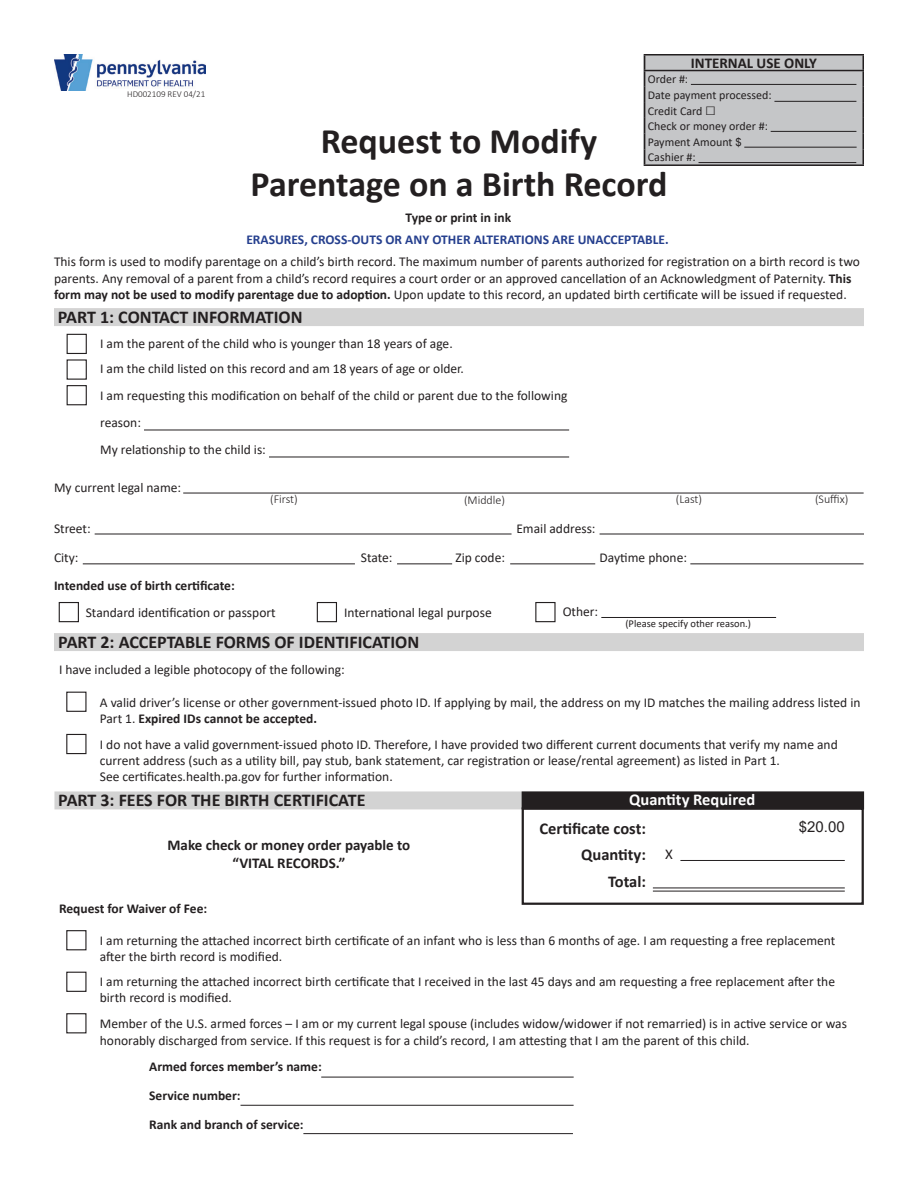
<style>
.page{position:relative;width:918px;height:1188px;background:#fff}
.page>*{position:absolute;margin:0;border:0;box-sizing:border-box;transform-origin:0 0}
.t1{font:700 36px/43.2px "Calibri";color:#231f20;text-align:center}
.t2{font:700 18px "Calibri";color:#231f20}
.t3{font:700 16.5px "Calibri";color:#231f20}
.t4{font:700 16.5px "Calibri";color:#fff}
.t5{font:700 15px/18px "Calibri";color:#231f20;text-align:center}
.t6{font:15px "Arial";color:#231f20}
.t7{font:13.5px/16.2px "Calibri";color:#231f20}
.t8{font:700 13.5px/28.7px "Calibri";color:#231f20}
.t9{font:700 13.5px "Calibri";color:#253f8e}
.t10{font:12px/15.6px "Calibri";color:#231f20}
.t11{font:300 12px "Calibri";color:#231f20}
.t12{font:10.5px "Calibri";color:#231f20}
.t13{font:300 9px "Calibri";color:#231f20}
.s1{font-size:18px}
.s2{font-family:"Arial";font-size:11.25px}
.s3{font-weight:700}
.s4{font-weight:400;font-size:15px}
</style>
<div class="page">
<img style="left:54px;top:54px;width:151px;height:37px">
<div style="left:54px;top:308px;width:810px;height:18px;background:#d3d3d3"></div>
<hr style="left:183px;top:493px;width:681px;height:1px;background:#231f20">
<hr style="left:95px;top:534px;width:417px;height:1px;background:#231f20">
<hr style="left:600px;top:534px;width:264px;height:1px;background:#231f20">
<hr style="left:83px;top:563px;width:272px;height:1px;background:#231f20">
<hr style="left:510px;top:563px;width:85px;height:1px;background:#231f20">
<hr style="left:397px;top:563px;width:55px;height:1px;background:#231f20">
<hr style="left:690px;top:563px;width:174px;height:1px;background:#231f20">
<div style="left:67px;top:334px;width:20px;height:20px;border:1px solid #231f20"></div>
<div style="left:67px;top:385px;width:20px;height:20px;border:1px solid #231f20"></div>
<hr style="left:144px;top:430px;width:425px;height:1px;background:#231f20">
<hr style="left:269px;top:457px;width:300px;height:1px;background:#231f20">
<div style="left:317px;top:602px;width:20px;height:20px;border:1px solid #231f20"></div>
<div style="left:59px;top:602px;width:20px;height:20px;border:1px solid #231f20"></div>
<div style="left:535px;top:602px;width:21px;height:20px;border:1px solid #231f20"></div>
<hr style="left:601px;top:617px;width:175px;height:1px;background:#231f20">
<div style="left:54px;top:633px;width:810px;height:18px;background:#d3d3d3"></div>
<div style="left:66px;top:692px;width:21px;height:20px;border:1px solid #231f20"></div>
<div style="left:66px;top:734px;width:21px;height:20px;border:1px solid #231f20"></div>
<div style="left:54px;top:791px;width:810px;height:18px;background:#d3d3d3"></div>
<div style="left:522px;top:791px;width:342px;height:18px;background:#231f20"></div>
<div style="left:522px;top:807px;width:342px;height:98px;border:2px solid #231f20"></div>
<hr style="left:653px;top:888px;width:192px;height:1px;background:#231f20">
<hr style="left:653px;top:891px;width:192px;height:1px;background:#231f20">
<hr style="left:680px;top:860px;width:165px;height:1px;background:#231f20">
<hr style="left:321px;top:1077px;width:253px;height:1px;background:#231f20">
<hr style="left:241px;top:1105px;width:333px;height:1px;background:#231f20">
<hr style="left:303px;top:1133px;width:270px;height:1px;background:#231f20">
<div style="left:66px;top:1013px;width:21px;height:20px;border:1px solid #231f20"></div>
<div style="left:66px;top:930px;width:21px;height:20px;border:1px solid #231f20"></div>
<div style="left:66px;top:972px;width:21px;height:20px;border:1px solid #231f20"></div>
<div style="left:644px;top:54px;width:220px;height:112px;background:#c5c6c8"></div>
<hr style="left:644px;top:164px;width:220px;height:2px;background:#231f20">
<hr style="left:644px;top:54px;width:220px;height:2px;background:#231f20">
<svg style="left:644px;top:55px;width:1px;height:109px"></svg>
<svg style="left:862px;top:55px;width:2px;height:109px"></svg>
<hr style="left:644px;top:70px;width:220px;height:1px;background:#231f20">
<hr style="left:691px;top:84px;width:165px;height:1px;background:#231f20">
<hr style="left:774px;top:101px;width:82px;height:1px;background:#231f20">
<hr style="left:771px;top:131px;width:85px;height:1px;background:#231f20">
<hr style="left:744px;top:147px;width:113px;height:1px;background:#231f20">
<hr style="left:699px;top:162px;width:157px;height:1px;background:#231f20">
<p class="t13" style="left:127px;top:89px;width:80px">HD002109 REV 04/21</p>
<p class="t5" style="left:691px;top:54px;width:128px">INTERNAL USE ONLY</p>
<p class="t10" style="left:648px;top:71px;width:125px">Order #:<br>Date payment processed:<br>Credit Card <span class="s1">□<br></span>Check or money order #:<br>Payment Amount <span class="s2">$<br></span>Cashier #:</p>
<h1 class="t1" style="left:251px;top:119px;width:418px">Request to Modify<br>Parentage on a Birth Record</h1>
<p class="t8" style="left:406px;top:203px;width:107px">Type or print in ink</p>
<p class="t9" style="left:246px;top:230px;width:424px">ERASURES, CROSS-OUTS OR ANY OTHER ALTERATIONS ARE UNACCEPTABLE.</p>
<p class="t7" style="left:54px;top:253px;width:808px">This form is used to modify parentage on a child’s birth record. The maximum number of parents authorized for registration on a birth record is two parents. Any removal of a parent from a child’s record requires a court order or an approved cancellation of an Acknowledgment of Paternity. <span class="s3">This form may not be used to modify parentage due to adoption.</span> Upon update to this record, an updated birth certificate will be issued if requested.</p>
<h2 class="t2" style="left:58px;top:304px;width:246px">PART 1: CONTACT INFORMATION</h2>
<p class="t7" style="left:100px;top:330px;width:365px;line-height:25.7px">I am the parent of the child who is younger than 18 years of age.<br>I am the child listed on this record and am 18 years of age or older.</p>
<p class="t7" style="left:100px;top:382px;width:469px;line-height:27px">I am requesting this modification on behalf of the child or parent due to the following reason:<br>My relationship to the child is:</p>
<p class="t7" style="left:54px;top:479px;width:129px">My current legal name:</p>
<p class="t11" style="left:270px;top:492px;width:29px">(First)</p>
<p class="t11" style="left:464px;top:493px;width:43px">(Middle)</p>
<p class="t11" style="left:676px;top:492px;width:28px">(Last)</p>
<p class="t11" style="left:815px;top:492px;width:35px">(Suffix)</p>
<p class="t7" style="left:54px;top:520px;width:38px">Street:</p>
<p class="t7" style="left:516px;top:520px;width:81px">Email address:</p>
<p class="t7" style="left:54px;top:550px;width:26px">City:</p>
<p class="t7" style="left:361px;top:549px;width:33px">State:</p>
<p class="t7" style="left:455px;top:549px;width:51px">Zip code:</p>
<p class="t7" style="left:600px;top:549px;width:89px">Daytime phone:</p>
<p class="t8" style="left:54px;top:571px;width:182px">Intended use of birth certificate:</p>
<p class="t7" style="left:86px;top:604px;width:191px">Standard identification or passport</p>
<p class="t7" style="left:344px;top:604px;width:149px">International legal purpose</p>
<p class="t7" style="left:563px;top:603px;width:37px">Other:</p>
<p class="t12" style="left:625px;top:616px;width:127px">(Please specify other reason.)</p>
<h2 class="t2" style="left:58px;top:629px;width:362px">PART 2: ACCEPTABLE FORMS OF IDENTIFICATION</h2>
<p class="t7" style="left:59px;top:661px;width:287px">I have included a legible photocopy of the following:</p>
<p class="t7" style="left:100px;top:694px;width:762px">A valid driver’s license or other government-issued photo ID. If applying by mail, the address on my ID matches the mailing address listed in<br>Part 1. <span class="s3">Expired IDs cannot be accepted.</span></p>
<p class="t7" style="left:100px;top:736px;width:739px">I do not have a valid government-issued photo ID. Therefore, I have provided two different current documents that verify my name and current address (such as a utility bill, pay stub, bank statement, car registration or lease/rental agreement) as listed in Part 1.<br>See certificates.health.pa.gov for further information.</p>
<h2 class="t2" style="left:58px;top:788px;width:309px">PART 3: FEES FOR THE BIRTH CERTIFICATE</h2>
<p class="t4" style="left:629px;top:788px;width:127px">Quantity Required</p>
<p class="t5" style="left:167px;top:835px;width:244px">Make check or money order payable to “VITAL RECORDS.”</p>
<p class="t8" style="left:59px;top:894px;width:150px">Request for Waiver of Fee:</p>
<p class="t3" style="left:540px;top:817px;width:108px">Certificate cost:</p>
<p class="t6" style="left:799px;top:816px;width:47px">$20.00</p>
<p class="t3" style="left:581px;top:843px;width:93px">Quantity: <span class="s4">X</span></p>
<p class="t3" style="left:608px;top:870px;width:39px">Total:</p>
<p class="t7" style="left:100px;top:932px;width:737px">I am returning the attached incorrect birth certificate of an infant who is less than 6 months of age. I am requesting a free replacement after the birth record is modified.</p>
<p class="t7" style="left:100px;top:973px;width:737px">I am returning the attached incorrect birth certificate that I received in the last 45 days and am requesting a free replacement after the birth record is modified.</p>
<p class="t7" style="left:100px;top:1016px;width:749px">Member of the U.S. armed forces – I am or my current legal spouse (includes widow/widower if not remarried) is in active service or was honorably discharged from service. If this request is for a child’s record, I am attesting that I am the parent of this child.</p>
<p class="t8" style="left:149px;top:1052px;width:174px">Armed forces member’s name:<br>Service number:<br>Rank and branch of service:</p>
</div>
